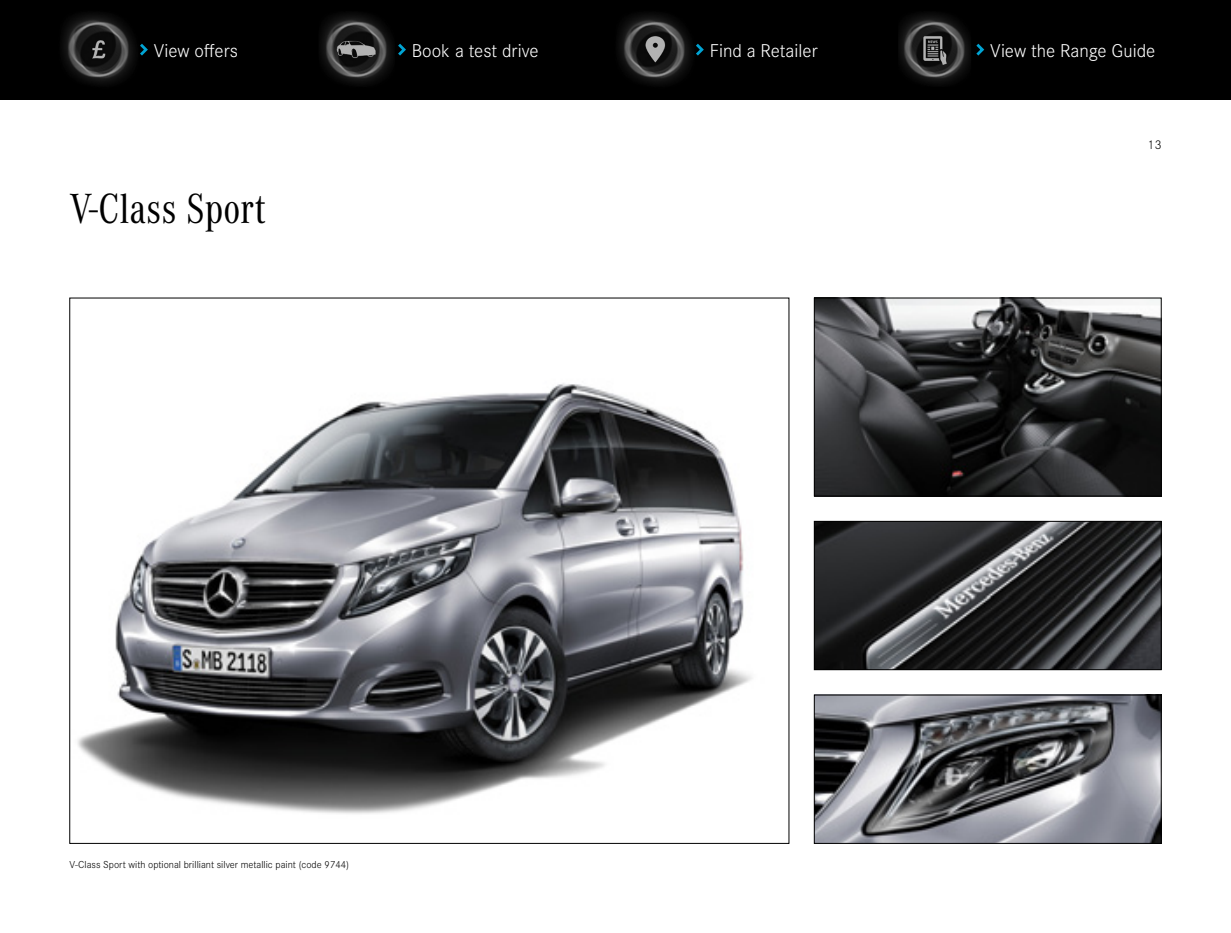
<style>
.page{position:relative;width:1231px;height:933px;background:#fff}
.page>*{position:absolute;margin:0;border:0;box-sizing:border-box;transform-origin:0 0}
.t1{font:43.75px "Corporate A Cond Pro";color:#000}
.t2{font:300 19.25px "Corporate S";color:#fff}
.t3{font:300 13.12px "Corporate S";color:#000}
.t4{font:300 10.5px "Corporate S";color:#000}
</style>
<div class="page">
<img style="left:816px;top:300px;width:343px;height:194px">
<div style="left:814px;top:298px;width:347px;height:198px;border:1px solid #000"></div>
<img style="left:77px;top:383px;width:675px;height:431px">
<img style="left:816px;top:696px;width:343px;height:145px">
<div style="left:814px;top:694px;width:347px;height:149px;border:1px solid #000"></div>
<img style="left:816px;top:523px;width:343px;height:145px">
<div style="left:814px;top:521px;width:347px;height:149px;border:1px solid #000"></div>
<div style="left:0;top:0;width:1230px;height:99px;background:#000"></div>
<img style="left:313px;top:0;width:89px;height:99px">
<svg style="left:398px;top:44px;width:8px;height:12px"></svg>
<img style="left:610px;top:0;width:89px;height:99px">
<svg style="left:695px;top:44px;width:8px;height:12px"></svg>
<img style="left:55px;top:0;width:89px;height:99px">
<svg style="left:140px;top:44px;width:8px;height:12px"></svg>
<img style="left:890px;top:0;width:90px;height:99px">
<svg style="left:976px;top:44px;width:8px;height:12px"></svg>
<h2 class="t2" style="left:154px;top:40px;width:86px">View offers</h2>
<h2 class="t2" style="left:412px;top:40px;width:128px">Book a test drive</h2>
<h2 class="t2" style="left:709px;top:40px;width:109px">Find a Retailer</h2>
<h2 class="t2" style="left:990px;top:40px;width:166px">View the Range Guide</h2>
<h1 class="t1" style="left:69px;top:178px;width:198px">V-Class Sport</h1>
<p class="t4" style="left:69px;top:859px;width:281px">V-Class Sport with optional brilliant silver metallic paint (code 9744)</p>
<p class="t3" style="left:1147px;top:137px;width:15px">13</p>
</div>
